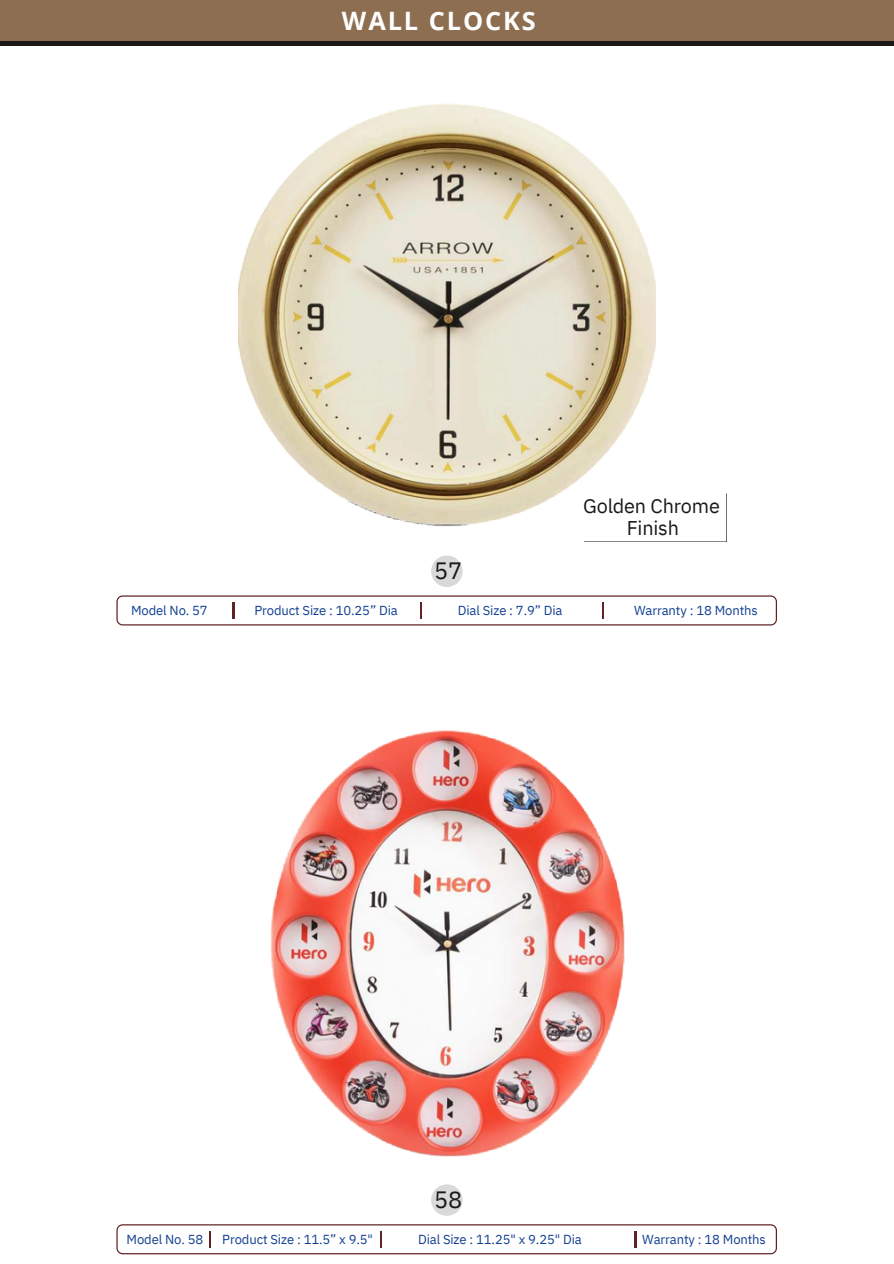
<style>
.page{position:relative;width:894px;height:1264px;background:#fff}
.page>*{position:absolute;margin:0;border:0;box-sizing:border-box;transform-origin:0 0}
.t1{font:700 25.35px "Open Sans";letter-spacing:.075em;color:#fefefe}
.t2{font:23.55px "IBM Plex Sans";color:#1a1918}
.t3{font:19.8px "IBM Plex Sans";letter-spacing:-.01em;color:#1a1918}
.t4{font:13.05px "IBM Plex Sans";letter-spacing:-.01em;color:#114091}
</style>
<div class="page">
<div style="left:0;top:41px;width:893px;height:5px;background:#1a1918"></div>
<div style="left:0;top:0;width:893px;height:41px;background:#8d6e50"></div>
<div style="left:431px;top:555px;width:31px;height:32px;background:#d9d9d9;border-radius:50%"></div>
<img style="left:238px;top:104px;width:417px;height:422px">
<svg style="left:583px;top:493px;width:143px;height:49px"></svg>
<svg style="left:116px;top:595px;width:660px;height:30px"></svg>
<div style="left:431px;top:1184px;width:31px;height:31px;background:#d9d9d9;border-radius:50%"></div>
<img style="left:271px;top:731px;width:353px;height:425px">
<svg style="left:116px;top:1224px;width:660px;height:30px"></svg>
<h1 class="t1" style="left:342px;top:3px;width:195px">WALL CLOCKS</h1>
<p class="t2" style="left:434px;top:555px;width:30px">57</p>
<p class="t3" style="left:583px;top:493px;width:138px">Golden Chrome</p>
<p class="t3" style="left:626px;top:515px;width:54px">Finish</p>
<h2 class="t4" style="left:131px;top:601px;width:78px">Model No. 57</h2>
<h2 class="t4" style="left:254px;top:601px;width:145px">Product Size : 10.25” Dia</h2>
<p class="t4" style="left:457px;top:601px;width:106px">Dial Size : 7.9” Dia</p>
<p class="t4" style="left:634px;top:601px;width:125px">Warranty : 18 Months</p>
<p class="t2" style="left:434px;top:1183px;width:30px">58</p>
<p class="t4" style="left:126px;top:1230px;width:78px">Model No. 58</p>
<p class="t4" style="left:222px;top:1230px;width:152px">Product Size : 11.5” x 9.5"</p>
<p class="t4" style="left:418px;top:1230px;width:165px">Dial Size : 11.25" x 9.25" Dia</p>
<p class="t4" style="left:642px;top:1230px;width:125px">Warranty : 18 Months</p>
</div>
